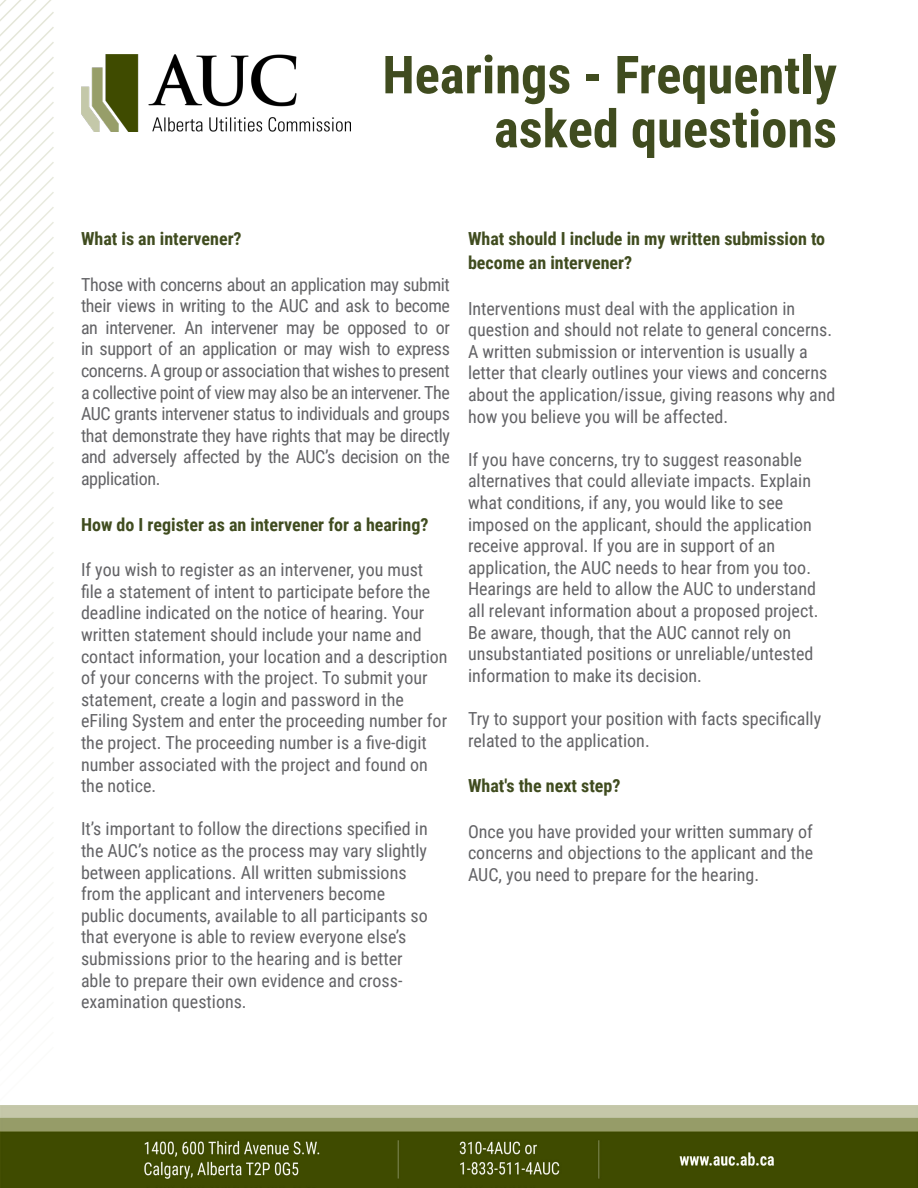
<style>
.page{position:relative;width:918px;height:1188px;background:#fff}
.page>*{position:absolute;margin:0;border:0;box-sizing:border-box;transform-origin:0 0}
.t1{font:700 52.5px/54px "Roboto Condensed";color:#404c1f;text-align:right}
.body{font:18px/21.6px "Roboto Condensed";color:#636366}
.sUB_HEADER{font:700 18px/24px "Roboto Condensed";color:#404c1f}
</style>
<div class="page">
<svg style="left:0;top:0;width:54px;height:891px"></svg>
<img style="left:0;top:1105px;width:918px;height:83px">
<img style="left:81px;top:54px;width:270px;height:77px">
<p class="t1" style="left:382px;top:46px;width:456px">Hearings - Frequently asked questions</p>
<p class="sUB_HEADER" style="left:81px;top:226px;width:162px">What is an intervener?</p>
<p class="body" style="left:81px;top:273px;width:371px;text-align:justify">Those with concerns about an application may submit their views in writing to the AUC and ask to become an intervener. An intervener may be opposed to or in support of an application or may wish to express concerns. A group or association that wishes to present a collective point of view may also be an intervener. The AUC grants intervener status to individuals and groups that demonstrate they have rights that may be directly and adversely affected by the AUC’s decision on the application.</p>
<p class="sUB_HEADER" style="left:81px;top:511px;width:349px">How do I register as an intervener for a hearing?</p>
<p class="body" style="left:81px;top:558px;width:368px">If you wish to register as an intervener, you must file a statement of intent to participate before the deadline indicated on the notice of hearing. Your written statement should include your name and contact information, your location and a description of your concerns with the project. To submit your statement, create a login and password in the eFiling System and enter the proceeding number for the project. The proceeding number is a five-digit number associated with the project and found on the notice.</p>
<p class="body" style="left:81px;top:817px;width:348px">It’s important to follow the directions specified in the AUC’s notice as the process may vary slightly between applications. All written submissions from the applicant and interveners become public documents, available to all participants so that everyone is able to review everyone else’s submissions prior to the hearing and is better able to prepare their own evidence and cross&shy;examination questions.</p>
<p class="sUB_HEADER" style="left:468px;top:226px;width:359px">What should I include in my written submission to become an intervener?</p>
<p class="body" style="left:468px;top:297px;width:369px">Interventions must deal with the application in question and should not relate to general concerns.<br>A written submission or intervention is usually a letter that clearly outlines your views and concerns about the application/issue, giving reasons why and how you believe you will be affected.</p>
<p class="body" style="left:468px;top:448px;width:352px">If you have concerns, try to suggest reasonable alternatives that could alleviate impacts. Explain what conditions, if any, you would like to see imposed on the applicant, should the application receive approval. If you are in support of an application, the AUC needs to hear from you too.<br>Hearings are held to allow the AUC to understand all relevant information about a proposed project.<br>Be aware, though, that the AUC cannot rely on unsubstantiated positions or unreliable/untested information to make its decision.</p>
<p class="body" style="left:468px;top:707px;width:355px">Try to support your position with facts specifically related to the application.</p>
<p class="sUB_HEADER" style="left:468px;top:773px;width:154px">What's the next step?</p>
<p class="body" style="left:468px;top:820px;width:347px;text-align:justify">Once you have provided your written summary of concerns and objections to the applicant and the AUC, you need to prepare for the hearing.</p>
</div>
